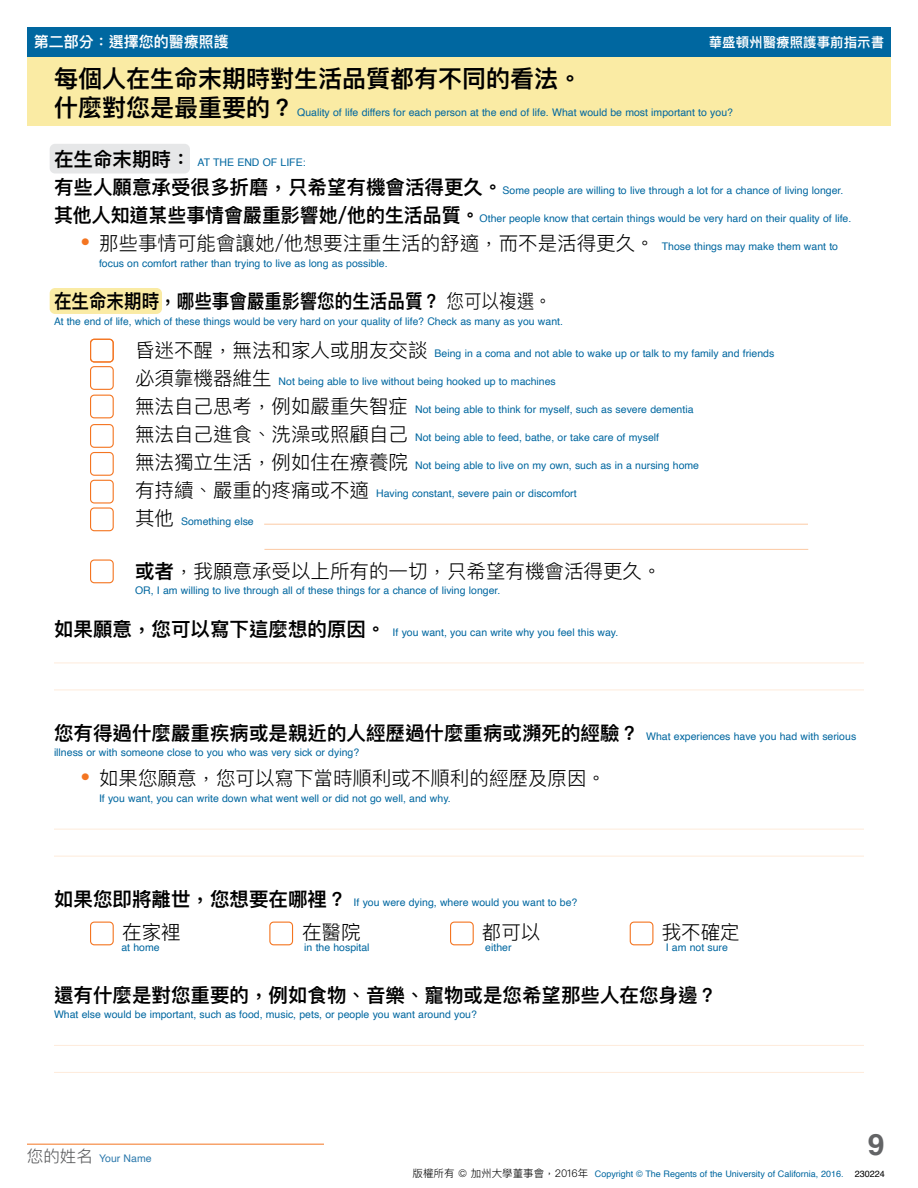
<style>
.page{position:relative;width:918px;height:1188px;background:#fff}
.page>*{position:absolute;margin:0;border:0;box-sizing:border-box;transform-origin:0 0}
.t1{font:700 30px "Helvetica";color:#636466}
.Instruction_1_-zh{font:600 24px "Ping Fang TC";color:#000}
.Paragraph_4_-zh{font:300 19.5px "Ping Fang TC";color:#000}
.Title_4_-zh{font:600 19.5px "Ping Fang TC";color:#000}
.Title_3_-zh{font:600 19.5px "Ping Fang TC";color:#000;scale:.9 1}
.Paragraph_3_-zh{font:300 19.5px "Ping Fang TC";color:#000}
.t2{font:600 15px "Ping Fang TC";color:#fff}
.t3{font:600 13.5px "Ping Fang TC";color:#fff}
.Paragraph_4_-zh-2{font:10.5px "Helvetica";color:#0067a0}
.Title_4_-zh-2{font:10.5px/16.5px "Helvetica";color:#0067a0}
.Paragraph_1_-zh{font:10.5px "Helvetica";color:#0067a0}
.Title_3_-zh-2{font:10.5px "Helvetica";color:#0067a0}
.Instruction_1_-zh-2{font:10.5px "Helvetica";color:#0067a0}
.English_Paragraph{font:10.5px "Helvetica";color:#0067a0}
.t4{font:10.5px "Helvetica";color:#2d7aad}
.t5{font:9px "Helvetica";color:#0067a0}
.s1{font-family:"Ping Fang TC";font-weight:600;font-size:19.5px;color:#000}
.s2{font-family:"Arial";font-weight:700;font-size:24px;color:#f47521}
.s3{font-family:"Helvetica";font-weight:400;font-size:10.5px;color:#0067a0}
.s4{font-weight:300}
.s5{font-family:"Ping Fang TC";font-weight:300;font-size:19.5px;color:#000}
.s6{font-weight:600}
.s7{font-family:"Ping Fang TC";font-weight:300;font-size:16.5px;color:#58595b}
.s8{font-family:"Ping Fang TC";font-weight:300;font-size:10.5px;color:#000}
.s9{color:#000}
</style>
<div class="page">
<div style="left:27px;top:27px;width:864px;height:42px;background:#0067a0"></div>
<div style="left:27px;top:57px;width:864px;height:12px;background:#faeba4"></div>
<hr style="left:27px;top:1144px;width:297px;height:1px;background:#f47521">
<div style="left:27px;top:59px;width:864px;height:67px;background:#faeba4"></div>
<div style="left:50px;top:288px;width:112px;height:26px;background:#faeba4;border-radius:5px"></div>
<div style="left:50px;top:144px;width:140px;height:30px;background:#e6e7e8;border-radius:5px"></div>
<hr style="left:54px;top:663px;width:810px;height:1px;background:#feebdb">
<hr style="left:54px;top:690px;width:810px;height:1px;background:#feebdb">
<hr style="left:54px;top:829px;width:810px;height:1px;background:#feebdb">
<hr style="left:54px;top:856px;width:810px;height:1px;background:#feebdb">
<hr style="left:54px;top:1045px;width:810px;height:1px;background:#feebdb">
<hr style="left:54px;top:1072px;width:810px;height:1px;background:#feebdb">
<hr style="left:264px;top:524px;width:544px;height:1px;background:#fccaa4">
<hr style="left:264px;top:549px;width:544px;height:1px;background:#fccaa4">
<div style="left:90px;top:339px;width:24px;height:24px;border:1px solid #f47521;border-radius:4px"></div>
<div style="left:90px;top:366px;width:24px;height:24px;border:1px solid #f47521;border-radius:4px"></div>
<div style="left:90px;top:395px;width:24px;height:23px;border:1px solid #f47521;border-radius:4px"></div>
<div style="left:90px;top:424px;width:24px;height:24px;border:1px solid #f47521;border-radius:4px"></div>
<div style="left:90px;top:452px;width:24px;height:24px;border:1px solid #f47521;border-radius:4px"></div>
<div style="left:90px;top:480px;width:24px;height:24px;border:1px solid #f47521;border-radius:4px"></div>
<div style="left:90px;top:507px;width:24px;height:24px;border:1px solid #f47521;border-radius:4px"></div>
<div style="left:90px;top:560px;width:24px;height:23px;border:1px solid #f47521;border-radius:4px"></div>
<div style="left:90px;top:922px;width:24px;height:23px;border:1px solid #f47521;border-radius:4px"></div>
<div style="left:269px;top:922px;width:24px;height:23px;border:1px solid #f47521;border-radius:4px"></div>
<div style="left:450px;top:922px;width:24px;height:23px;border:1px solid #f47521;border-radius:4px"></div>
<div style="left:630px;top:922px;width:23px;height:23px;border:1px solid #f47521;border-radius:4px"></div>
<h3 class="t2" style="left:34px;top:33px;width:196px">第二部分：選擇您的醫療照護</h3>
<p class="t3" style="left:709px;top:34px;width:177px">華盛頓州醫療照護事前指示書</p>
<p class="Instruction_1_-zh" style="left:54px;top:64px;width:529px">每個人在生命末期時對生活品質都有不同的看法。</p>
<p class="Instruction_1_-zh" style="left:54px;top:93px;width:241px">什麼對您是最重要的？</p>
<p class="Instruction_1_-zh-2" style="left:297px;top:104px;width:437px">Quality of life differs for each person at the end of life. What would be most important to you?</p>
<p class="Title_3_-zh-2" style="left:54px;top:154px;width:253px"><span class="s1">在生命末期時：</span> AT THE END OF LIFE:</p>
<p class="Paragraph_1_-zh" style="left:54px;top:182px;width:791px"><span class="s1">有些人願意承受很多折磨，只希望有機會活得更久。</span>Some people are willing to live through a lot for a chance of living longer.</p>
<p class="Paragraph_1_-zh" style="left:54px;top:210px;width:799px"><span class="s1">其他人知道某些事情會嚴重影響她/他的生活品質。</span>Other people know that certain things would be very hard on their quality of life.</p>
<p class="Paragraph_4_-zh" style="left:81px;top:231px;width:759px"><span class="s2">•</span> 那些事情可能會讓她/他想要注重生活的舒適，而不是活得更久。 <span class="s3">Those things may make them want to</span></p>
<p class="Title_4_-zh-2" style="left:99px;top:255px;width:290px">focus on comfort rather than trying to live as long as possible.</p>
<p class="Title_3_-zh" style="left:54px;top:289px;width:555px">在生命末期時，哪些事會嚴重影響您的生活品質？ <span class="s4">您可以複選。</span></p>
<p class="Title_3_-zh-2" style="left:54px;top:313px;width:511px">At the end of life, which of these things would be very hard on your quality of life? Check as many as you want.</p>
<p class="Paragraph_4_-zh-2" style="left:135px;top:345px;width:641px"><span class="s5">昏迷不醒，無法和家人或朋友交談</span> Being in a coma and not able to wake up or talk to my family and friends</p>
<p class="Paragraph_4_-zh-2" style="left:135px;top:373px;width:422px"><span class="s5">必須靠機器維生</span> Not being able to live without being hooked up to machines</p>
<p class="Paragraph_4_-zh-2" style="left:135px;top:401px;width:560px"><span class="s5">無法自己思考，例如嚴重失智症</span> Not being able to think for myself, such as severe dementia</p>
<p class="Paragraph_4_-zh-2" style="left:135px;top:429px;width:526px"><span class="s5">無法自己進食、洗澡或照顧自己</span> Not being able to feed, bathe, or take care of myself</p>
<p class="Paragraph_4_-zh-2" style="left:135px;top:457px;width:566px"><span class="s5">無法獨立生活，例如住在療養院</span> Not being able to live on my own, such as in a nursing home</p>
<p class="Paragraph_4_-zh-2" style="left:135px;top:485px;width:443px"><span class="s5">有持續、嚴重的疼痛或不適</span> Having constant, severe pain or discomfort</p>
<p class="Paragraph_4_-zh-2" style="left:135px;top:513px;width:120px"><span class="s5">其他</span> Something else</p>
<p class="Paragraph_4_-zh" style="left:135px;top:559px;width:528px"><span class="s6">或者</span>，我願意承受以上所有的一切，只希望有機會活得更久。</p>
<p class="Paragraph_4_-zh-2" style="left:135px;top:582px;width:367px">OR, I am willing to live through all of these things for a chance of living longer.</p>
<p class="Title_4_-zh-2" style="left:54px;top:624px;width:566px"><span class="s1">如果願意，您可以寫下這麼想的原因。</span> If you want, you can write why you feel this way.</p>
<p class="Title_4_-zh-2" style="left:54px;top:728px;width:804px"><span class="s1">您有得過什麼嚴重疾病或是親近的人經歷過什麼重病或瀕死的經驗？</span> What experiences have you had with serious illness or with someone close to you who was very sick or dying?</p>
<p class="Paragraph_4_-zh" style="left:81px;top:766px;width:526px"><span class="s2">•</span> 如果您願意，您可以寫下當時順利或不順利的經歷及原因。</p>
<p class="Title_4_-zh-2" style="left:99px;top:790px;width:353px">If you want, you can write down what went well or did not go well, and why.</p>
<p class="Title_4_-zh-2" style="left:54px;top:895px;width:525px"><span class="s1">如果您即將離世，您想要在哪裡？</span> If you were dying, where would you want to be?</p>
<p class="Paragraph_3_-zh" style="left:122px;top:920px;width:60px">在家裡</p>
<p class="Paragraph_3_-zh" style="left:302px;top:920px;width:60px">在醫院</p>
<p class="Paragraph_3_-zh" style="left:482px;top:920px;width:60px">都可以</p>
<p class="Paragraph_3_-zh" style="left:662px;top:920px;width:79px">我不確定</p>
<p class="English_Paragraph" style="left:121px;top:939px;width:40px">at home</p>
<p class="English_Paragraph" style="left:304px;top:939px;width:67px">in the hospital</p>
<p class="English_Paragraph" style="left:485px;top:939px;width:28px">either</p>
<p class="English_Paragraph" style="left:666px;top:939px;width:64px">I am not sure</p>
<p class="Title_4_-zh" style="left:54px;top:983px;width:664px">還有什麼是對您重要的，例如食物、音樂、寵物或是您希望那些人在您身邊？</p>
<p class="Title_4_-zh-2" style="left:54px;top:1006px;width:424px">What else would be important, such as food, music, pets, or people you want around you?</p>
<p class="t4" style="left:27px;top:1150px;width:126px"><span class="s7">您的姓名</span> Your Name</p>
<h1 class="t1" style="left:868px;top:1126px;width:18px">9</h1>
<p class="t5" style="left:413px;top:1167px;width:474px"><span class="s8">版權所有 © 加州大學董事會，2016年</span> Copyright © The Regents of the University of California, 2016. <span class="s9">230224</span></p>
</div>
